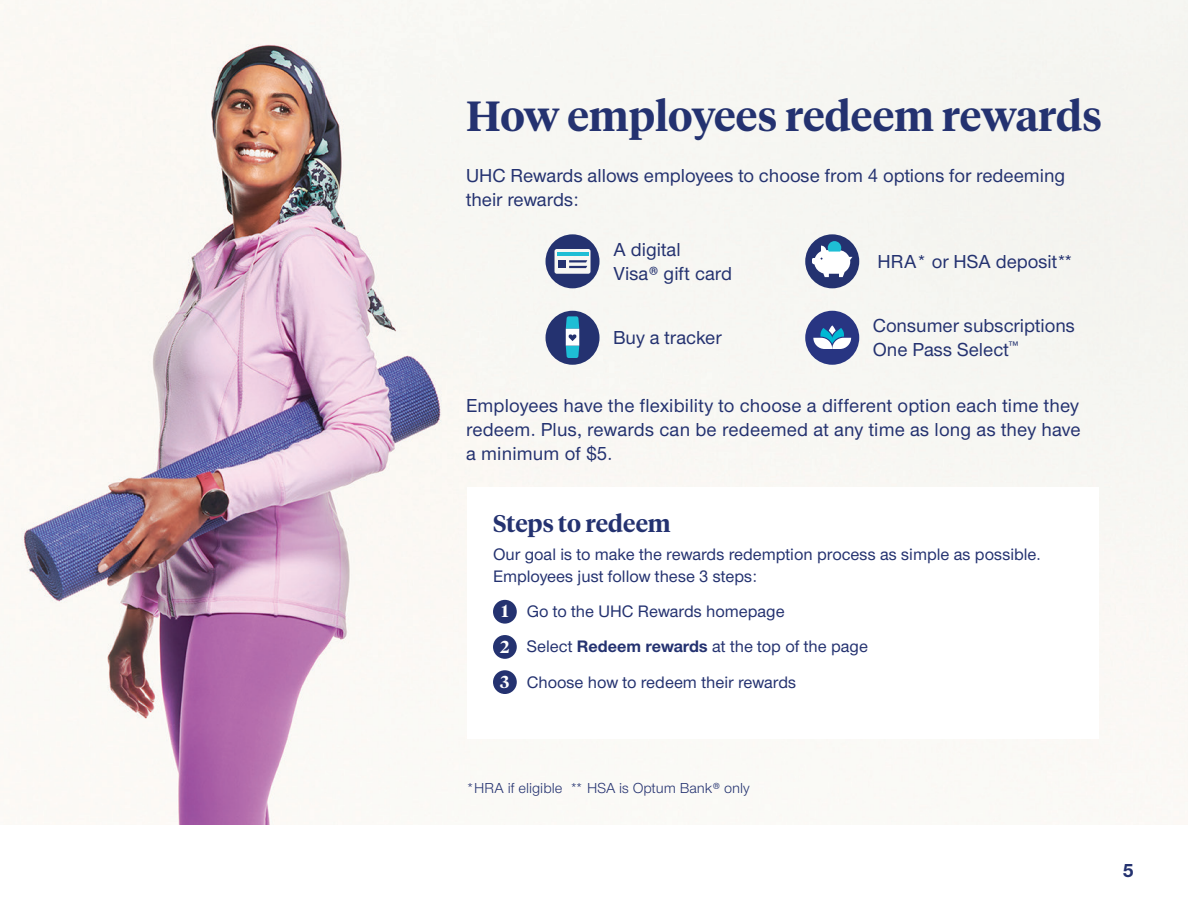
<style>
.page{position:relative;width:1188px;height:918px;background:#fff}
.page>*{position:absolute;margin:0;border:0;box-sizing:border-box;transform-origin:0 0}
.t1{font:600 42px "UHC Serif Headline";color:#243270}
.t2{font:600 24px "UHC Serif Headline";color:#243270}
.t3{font:500 19.5px/24px "UHC Sans";color:#243270}
.t4{font:700 19.5px "UHC Sans";color:#243270}
.t5{font:500 17.25px/35.2px "UHC Sans";color:#243270}
.t6{font:600 17.25px/35.2px "UHC Serif Headline";color:#fff;text-align:justify}
.t7{font:15px "UHC Sans";color:#243270}
.s1{font-weight:700}
</style>
<div class="page">
<img style="left:0;top:0;width:1188px;height:825px">
<div style="left:468px;top:487px;width:631px;height:251px;background:#fff"></div>
<div style="left:493px;top:600px;width:24px;height:24px;background:#243270;border-radius:50%"></div>
<div style="left:493px;top:635px;width:24px;height:24px;background:#243270;border-radius:50%"></div>
<div style="left:493px;top:670px;width:24px;height:24px;background:#243270;border-radius:50%"></div>
<svg style="left:546px;top:234px;width:54px;height:54px"></svg>
<div style="left:558px;top:260px;width:8px;height:8px;background:#243270"></div>
<hr style="left:557px;top:252px;width:31px;height:4px;background:#1ebed5">
<div style="left:805px;top:234px;width:54px;height:54px;background:#243270;border-radius:50%"></div>
<svg style="left:812px;top:241px;width:40px;height:36px"></svg>
<div style="left:546px;top:311px;width:54px;height:54px;background:#243270;border-radius:50%"></div>
<svg style="left:566px;top:316px;width:13px;height:42px"></svg>
<div style="left:805px;top:311px;width:54px;height:54px;background:#283582;border-radius:50%"></div>
<svg style="left:813px;top:325px;width:38px;height:24px"></svg>
<h1 class="t1" style="left:466px;top:87px;width:637px">How employees redeem rewards</h1>
<p class="t3" style="left:466px;top:163px;width:601px">UHC Rewards allows employees to choose from 4 options for redeeming their rewards:</p>
<p class="t3" style="left:614px;top:237px;width:120px">A digital<br>Visa® gift card</p>
<p class="t3" style="left:613px;top:325px;width:110px">Buy a tracker</p>
<p class="t3" style="left:878px;top:249px;width:197px">HRA* or HSA deposit**</p>
<p class="t3" style="left:873px;top:313px;width:204px">Consumer subscriptions<br>One Pass Select<sup>™</sup></p>
<p class="t3" style="left:466px;top:393px;width:616px;text-align:justify">Employees have the flexibility to choose a different option each time they redeem. Plus, rewards can be redeemed at any time as long as they have a minimum of $5.</p>
<p class="t2" style="left:493px;top:507px;width:179px">Steps to redeem</p>
<p class="t5" style="left:493px;top:543px;width:549px;line-height:21.8px">Our goal is to make the rewards redemption process as simple as possible.<br>Employees just follow these 3 steps:</p>
<p class="t5" style="left:527px;top:593px;width:343px">Go to the UHC Rewards homepage<br>Select <span class="s1">Redeem rewards</span> at the top of the page<br>Choose how to redeem their rewards</p>
<p class="t6" style="left:500px;top:593px;width:11px">1<br>2<br>3</p>
<p class="t7" style="left:466px;top:779px;width:285px">*HRA if eligible ** HSA is Optum Bank® only</p>
<p class="t4" style="left:1123px;top:857px;width:13px">5</p>
</div>
